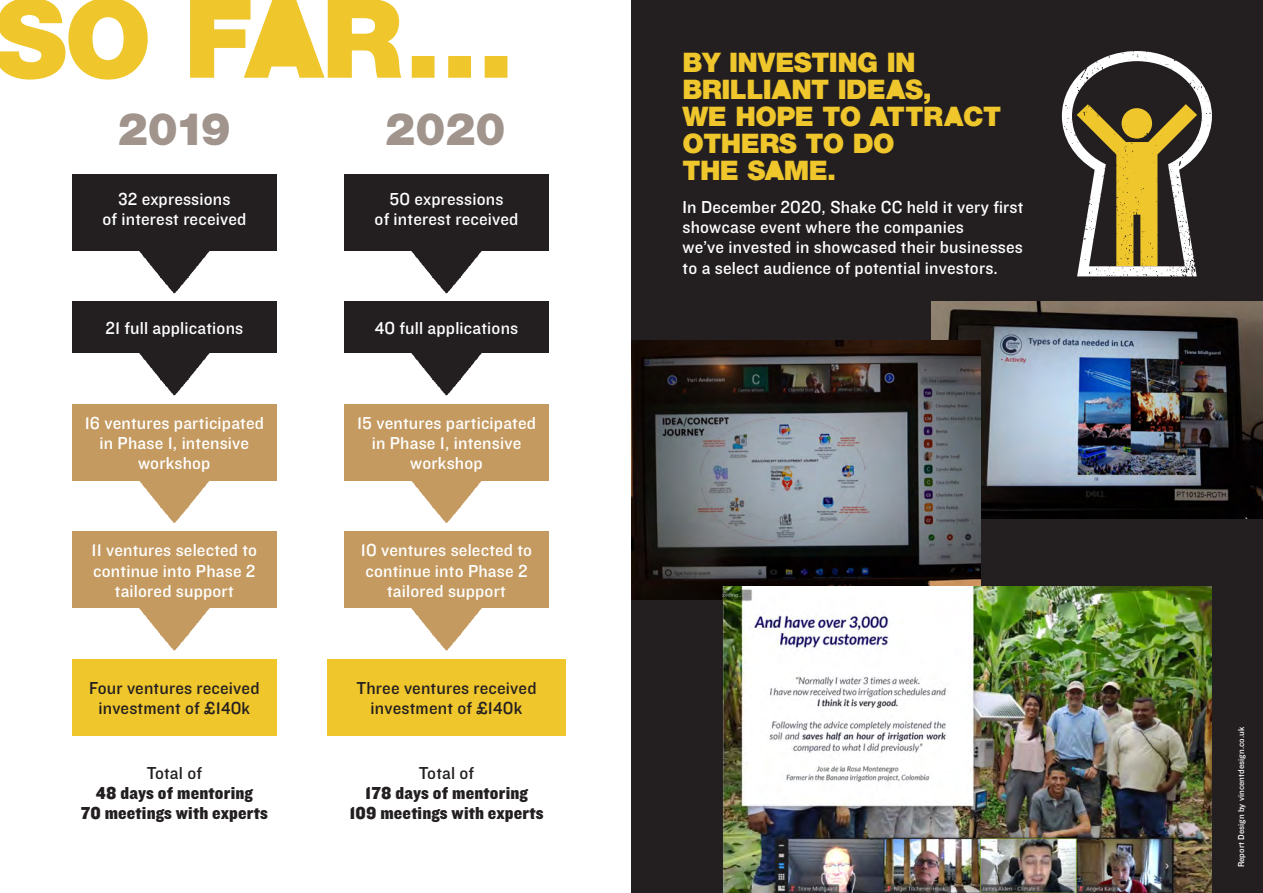
<style>
.page{position:relative;width:1263px;height:893px;background:#fff}
.page>*{position:absolute;margin:0;border:0;box-sizing:border-box;transform-origin:0 0}
.t1{font:900 109.5px "Helvetica Neue LT";color:#efc62c}
.t2{font:900 45px "Helvetica Neue LT";color:#a0948c}
.t3{font:900 27px/27px "Helvetica Neue LT";letter-spacing:-.02em;color:#efc62c}
.t4{font:18px/20.2px "Knockout HTF31 Junior Middlewt";letter-spacing:.01em;color:#fff;text-align:center}
.t5{font:18px/20.2px "Knockout HTF71 Full Middlewt";letter-spacing:.01em;color:#231f20;text-align:center}
.t6{font:18px/20.2px "Knockout HTF31 Junior Middlewt";letter-spacing:.01em;color:#231f20;text-align:center}
.t7{font:9px "Knockout HTF31 Junior Middlewt";letter-spacing:.01em;color:#fff}
.s1{font-family:"Knockout HTF31 Junior Middlewt"}
</style>
<div class="page">
<div style="left:631px;top:0;width:632px;height:893px;background:#231f20"></div>
<img style="left:931px;top:302px;width:332px;height:217px">
<svg style="left:1062px;top:51px;width:150px;height:225px"></svg>
<img style="left:631px;top:340px;width:349px;height:260px">
<img style="left:722px;top:587px;width:490px;height:306px">
<svg style="left:139px;top:251px;width:71px;height:42px"></svg>
<svg style="left:411px;top:251px;width:71px;height:42px"></svg>
<svg style="left:139px;top:353px;width:71px;height:42px"></svg>
<svg style="left:411px;top:353px;width:71px;height:42px"></svg>
<svg style="left:136px;top:480px;width:77px;height:43px"></svg>
<svg style="left:408px;top:480px;width:77px;height:43px"></svg>
<svg style="left:139px;top:608px;width:71px;height:43px"></svg>
<svg style="left:411px;top:608px;width:71px;height:43px"></svg>
<div style="left:72px;top:174px;width:204px;height:77px;background:#231f20"></div>
<div style="left:344px;top:174px;width:205px;height:77px;background:#231f20"></div>
<div style="left:72px;top:302px;width:204px;height:51px;background:#231f20"></div>
<div style="left:344px;top:302px;width:205px;height:51px;background:#231f20"></div>
<div style="left:72px;top:404px;width:204px;height:76px;background:#c49a60"></div>
<div style="left:344px;top:404px;width:205px;height:76px;background:#c49a60"></div>
<div style="left:72px;top:531px;width:204px;height:77px;background:#c49a60"></div>
<div style="left:344px;top:531px;width:205px;height:77px;background:#c49a60"></div>
<div style="left:72px;top:659px;width:204px;height:77px;background:#efc62c"></div>
<div style="left:327px;top:659px;width:239px;height:77px;background:#efc62c"></div>
<div style="left:270px;top:22px;width:32px;height:30px;background:#efc62c"></div>
<div style="left:779px;top:85px;width:6px;height:9px;background:#efc62c"></div>
<div style="left:893px;top:84px;width:6px;height:8px;background:#efc62c"></div>
<div style="left:877px;top:112px;width:6px;height:8px;background:#efc62c"></div>
<div style="left:951px;top:112px;width:6px;height:8px;background:#efc62c"></div>
<div style="left:771px;top:166px;width:6px;height:8px;background:#efc62c"></div>
<p class="t1" style="left:-6px;top:-27px;width:522px">SO FAR…</p>
<p class="t2" style="left:118px;top:102px;width:115px">2019</p>
<p class="t2" style="left:385px;top:102px;width:122px">2020</p>
<p class="t4" style="left:102px;top:189px;width:145px">32 expressions<br>of interest received</p>
<p class="t4" style="left:375px;top:189px;width:145px">50 expressions<br>of interest received</p>
<p class="t4" style="left:105px;top:319px;width:139px">21 full applications</p>
<p class="t4" style="left:375px;top:319px;width:145px">40 full applications</p>
<p class="t4" style="left:85px;top:413px;width:181px">16 ventures participated in Phase 1, intensive workshop</p>
<p class="t4" style="left:357px;top:413px;width:180px">15 ventures participated in Phase 1, intensive workshop</p>
<p class="t4" style="left:91px;top:541px;width:167px">11 ventures selected to continue into Phase 2 tailored support</p>
<p class="t4" style="left:361px;top:541px;width:173px">10 ventures selected to continue into Phase 2 tailored support</p>
<p class="t6" style="left:89px;top:678px;width:172px">Four ventures received investment of £140k</p>
<p class="t6" style="left:357px;top:678px;width:181px">Three ventures received investment of £140k</p>
<p class="t5" style="left:81px;top:763px;width:189px"><span class="s1">Total of<br></span>48 days of mentoring<br>70 meetings with experts</p>
<p class="t5" style="left:349px;top:763px;width:196px"><span class="s1">Total of<br></span>178 days of mentoring<br>109 meetings with experts</p>
<p class="t3" style="left:682px;top:49px;width:320px">BY INVESTING IN<br>BRILLIANT IDEAS,<br>WE HOPE TO ATTRACT<br>OTHERS TO DO<br>THE SAME.</p>
<p class="t4" style="left:682px;top:197px;width:342px;text-align:left">In December 2020, Shake CC held it very first showcase event where the companies<br>we’ve invested in showcased their businesses to a select audience of potential investors.</p>
<p class="t7" style="left:1236px;top:867px;width:142px;rotate:-90deg">Report Design by vincentdesign.co.uk</p>
</div>
